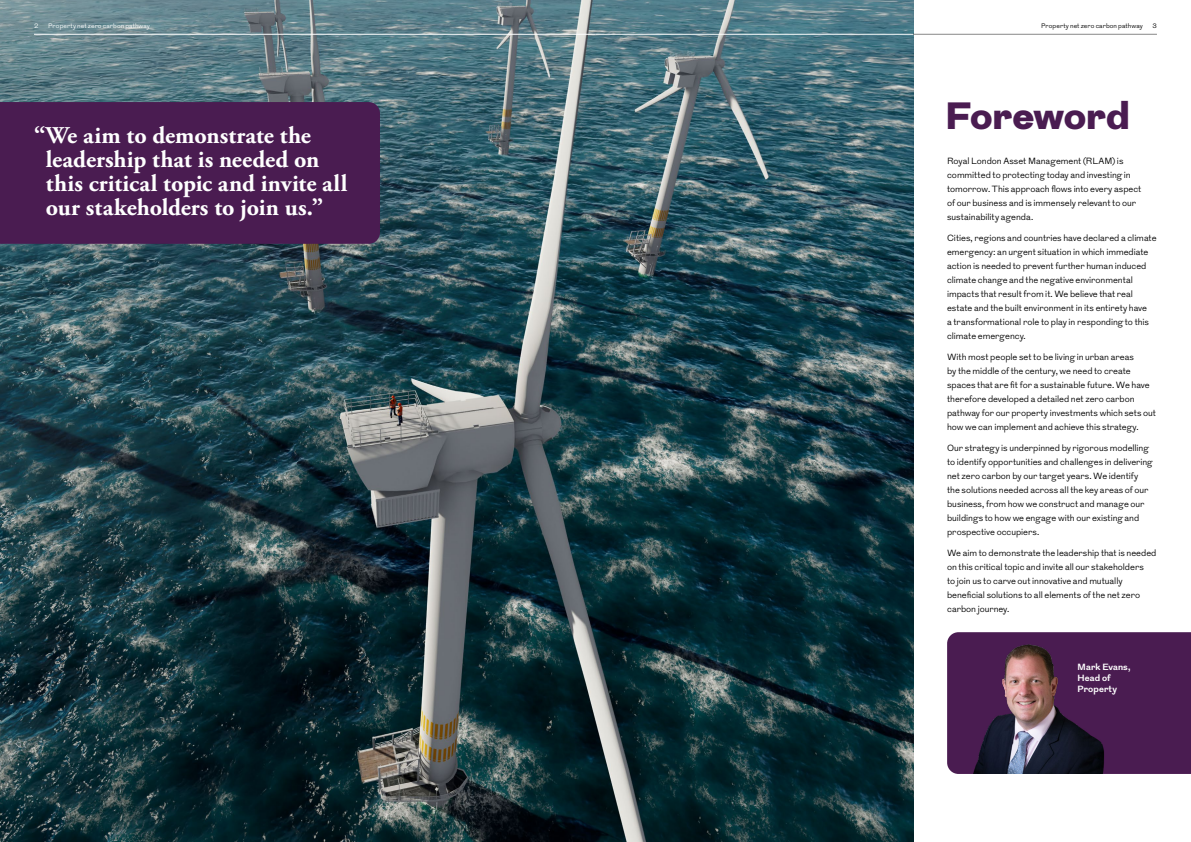
<style>
.page{position:relative;width:1191px;height:842px;background:#fff}
.page>*{position:absolute;margin:0;border:0;box-sizing:border-box;transform-origin:0 0}
.Main_Head_Sans_38pt{font:900 38px "Grot";letter-spacing:.015em;color:#4a1c51}
.Quotes_24pt_White{font:700 24px/24px "Adobe Garamond Pro";color:#fff}
.Paper_Body_Light_100{font:300 9px/14px "Grot";letter-spacing:-.005em;color:#000}
.Paper_Body_Bold_100K{font:700 9px/11px "Grot";letter-spacing:.01em;color:#fff}
.t1{font:300 6.5px "Grot";letter-spacing:.015em;color:#fff}
.t2{font:300 6.5px "Grot";letter-spacing:.015em;color:#000}
</style>
<div class="page">
<img style="left:0;top:0;width:913px;height:842px">
<div style="left:947px;top:632px;width:244px;height:142px;background:#4a1c51"></div>
<img style="left:969px;top:638px;width:141px;height:136px">
<div style="left:0;top:102px;width:380px;height:142px;background:#4a1c51"></div>
<hr style="left:34px;top:34px;width:561px;height:1px;background:#fff">
<hr style="left:913px;top:34px;width:244px;height:1px;background:#878787">
<hr style="left:595px;top:34px;width:318px;height:1px;background:#fff">
<p class="t1" style="left:34px;top:21px;width:6px">2</p>
<p class="t1" style="left:48px;top:21px;width:103px">Property net zero carbon pathway</p>
<p class="t2" style="left:1041px;top:21px;width:103px">Property net zero carbon pathway</p>
<p class="t2" style="left:1152px;top:21px;width:6px">3</p>
<p class="Quotes_24pt_White" style="left:46px;top:124px;width:303px;text-indent:-12px">“We aim to demonstrate the leadership that is needed on this critical topic and invite all our stakeholders to join us.”</p>
<p class="Main_Head_Sans_38pt" style="left:947px;top:88px;width:184px">Foreword</p>
<p class="Paper_Body_Light_100" style="left:947px;top:154px;width:196px">Royal London Asset Management (RLAM) is committed to protecting today and investing in tomorrow. This approach flows into every aspect of our business and is immensely relevant to our sustainability agenda.</p>
<p class="Paper_Body_Light_100" style="left:947px;top:231px;width:211px">Cities, regions and countries have declared a climate emergency: an urgent situation in which immediate action is needed to prevent further human induced climate change and the negative environmental impacts that result from it. We believe that real estate and the built environment in its entirety have<br>a transformational role to play in responding to this climate emergency.</p>
<p class="Paper_Body_Light_100" style="left:947px;top:350px;width:210px">With most people set to be living in urban areas<br>by the middle of the century, we need to create spaces that are fit for a sustainable future. We have therefore developed a detailed net zero carbon pathway for our property investments which sets out how we can implement and achieve this strategy.</p>
<p class="Paper_Body_Light_100" style="left:947px;top:441px;width:207px">Our strategy is underpinned by rigorous modelling to identify opportunities and challenges in delivering net zero carbon by our target years. We identify the solutions needed across all the key areas of our business, from how we construct and manage our buildings to how we engage with our existing and prospective occupiers.</p>
<p class="Paper_Body_Light_100" style="left:947px;top:546px;width:211px">We aim to demonstrate the leadership that is needed on this critical topic and invite all our stakeholders<br>to join us to carve out innovative and mutually beneficial solutions to all elements of the net zero carbon journey.</p>
<p class="Paper_Body_Bold_100K" style="left:1077px;top:662px;width:54px">Mark Evans,<br>Head of<br>Property</p>
</div>
